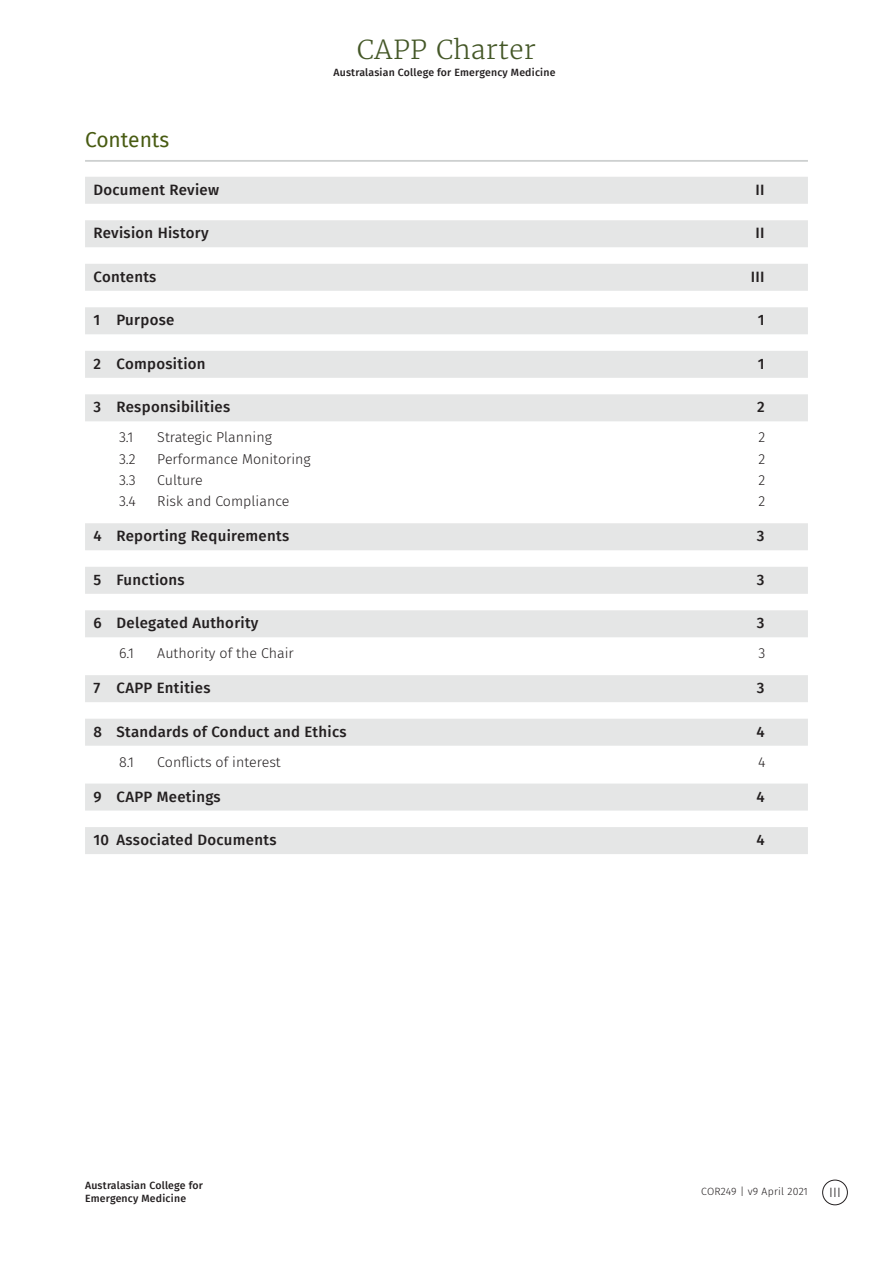
<style>
.page{position:relative;width:893px;height:1263px;background:#fff}
.page>*{position:absolute;margin:0;border:0;box-sizing:border-box;transform-origin:0 0}
.t1{font:300 26.1px "Merriweather";letter-spacing:.02em;color:#445727}
.Regulation_1_Heading{font:21px "Fira Sans";color:#485b12}
.t2{font:500 15px "Fira Sans";letter-spacing:.02em;color:#231f20}
.t3{font:300 14.25px "Fira Sans";color:#231f20}
.t4{font:300 13.5px "Fira Sans";color:#231f20}
.t5{font:500 10.5px/13.5px "Fira Sans";letter-spacing:.02em;color:#231f20}
.t6{font:300 10.5px "Fira Sans";letter-spacing:.02em;color:#231f20}
</style>
<div class="page">
<div style="left:822px;top:1180px;width:26px;height:25px;border:1px solid #231f20;border-radius:50%"></div>
<div style="left:85px;top:177px;width:723px;height:27px;background:#e5e6e6"></div>
<div style="left:85px;top:220px;width:723px;height:27px;background:#e5e6e6"></div>
<div style="left:85px;top:264px;width:723px;height:27px;background:#e5e6e6"></div>
<div style="left:85px;top:307px;width:723px;height:27px;background:#e5e6e6"></div>
<div style="left:85px;top:351px;width:723px;height:27px;background:#e5e6e6"></div>
<div style="left:85px;top:394px;width:723px;height:27px;background:#e5e6e6"></div>
<div style="left:85px;top:523px;width:723px;height:27px;background:#e5e6e6"></div>
<div style="left:85px;top:567px;width:723px;height:27px;background:#e5e6e6"></div>
<div style="left:85px;top:610px;width:723px;height:27px;background:#e5e6e6"></div>
<div style="left:85px;top:675px;width:723px;height:27px;background:#e5e6e6"></div>
<div style="left:85px;top:719px;width:723px;height:27px;background:#e5e6e6"></div>
<div style="left:85px;top:783px;width:723px;height:27px;background:#e5e6e6"></div>
<div style="left:85px;top:827px;width:723px;height:27px;background:#e5e6e6"></div>
<hr style="left:85px;top:160px;width:723px;height:2px;background:#cdd0d0">
<h1 class="t1" style="left:357px;top:34px;width:180px">CAPP Charter</h1>
<p class="Regulation_1_Heading" style="left:85px;top:124px;width:86px">Contents</p>
<p class="t5" style="left:333px;top:65px;width:223px">Australasian College for Emergency Medicine</p>
<p class="t2" style="left:94px;top:177px;width:127px">Document Review</p>
<p class="t2" style="left:755px;top:177px;width:11px">II</p>
<p class="t2" style="left:94px;top:221px;width:117px">Revision History</p>
<p class="t2" style="left:755px;top:221px;width:11px">II</p>
<p class="t2" style="left:94px;top:264px;width:64px">Contents</p>
<p class="t2" style="left:751px;top:264px;width:15px">III</p>
<p class="t2" style="left:94px;top:308px;width:82px">1 Purpose</p>
<p class="t2" style="left:758px;top:308px;width:8px">1</p>
<p class="t2" style="left:94px;top:352px;width:114px">2 Composition</p>
<p class="t2" style="left:758px;top:352px;width:8px">1</p>
<p class="t2" style="left:94px;top:395px;width:138px">3 Responsibilities</p>
<p class="t2" style="left:757px;top:395px;width:9px">2</p>
<p class="t3" style="left:119px;top:427px;width:16px">3.1</p>
<p class="t3" style="left:157px;top:427px;width:116px">Strategic Planning</p>
<p class="t3" style="left:759px;top:427px;width:8px">2</p>
<p class="t3" style="left:119px;top:448px;width:18px">3.2</p>
<p class="t3" style="left:157px;top:448px;width:155px">Performance Monitoring</p>
<p class="t3" style="left:759px;top:448px;width:8px">2</p>
<p class="t3" style="left:119px;top:470px;width:18px">3.3</p>
<p class="t3" style="left:157px;top:470px;width:47px">Culture</p>
<p class="t3" style="left:759px;top:470px;width:8px">2</p>
<p class="t3" style="left:119px;top:491px;width:18px">3.4</p>
<p class="t3" style="left:157px;top:491px;width:134px">Risk and Compliance</p>
<p class="t3" style="left:759px;top:491px;width:8px">2</p>
<p class="t2" style="left:94px;top:524px;width:197px">4 Reporting Requirements</p>
<p class="t2" style="left:757px;top:524px;width:9px">3</p>
<p class="t2" style="left:94px;top:567px;width:93px">5 Functions</p>
<p class="t2" style="left:757px;top:567px;width:9px">3</p>
<p class="t2" style="left:94px;top:611px;width:166px">6 Delegated Authority</p>
<p class="t2" style="left:757px;top:611px;width:9px">3</p>
<p class="t3" style="left:119px;top:643px;width:16px">6.1</p>
<p class="t3" style="left:157px;top:643px;width:138px">Authority of the Chair</p>
<p class="t3" style="left:758px;top:643px;width:8px">3</p>
<p class="t2" style="left:94px;top:676px;width:118px">7 CAPP Entities</p>
<p class="t2" style="left:757px;top:676px;width:9px">3</p>
<p class="t2" style="left:94px;top:719px;width:255px">8 Standards of Conduct and Ethics</p>
<p class="t2" style="left:756px;top:719px;width:10px">4</p>
<p class="t3" style="left:119px;top:751px;width:17px">8.1</p>
<p class="t3" style="left:157px;top:751px;width:125px">Conflicts of interest</p>
<p class="t3" style="left:758px;top:751px;width:9px">4</p>
<p class="t2" style="left:94px;top:784px;width:129px">9 CAPP Meetings</p>
<p class="t2" style="left:756px;top:784px;width:10px">4</p>
<p class="t2" style="left:94px;top:828px;width:184px">10 Associated Documents</p>
<p class="t2" style="left:756px;top:828px;width:10px">4</p>
<p class="t5" style="left:85px;top:1177px;width:119px">Australasian College for<br>Emergency Medicine</p>
<p class="t6" style="left:701px;top:1184px;width:108px">COR249 | v9 April 2021</p>
<p class="t4" style="left:829px;top:1183px;width:13px">III</p>
</div>
